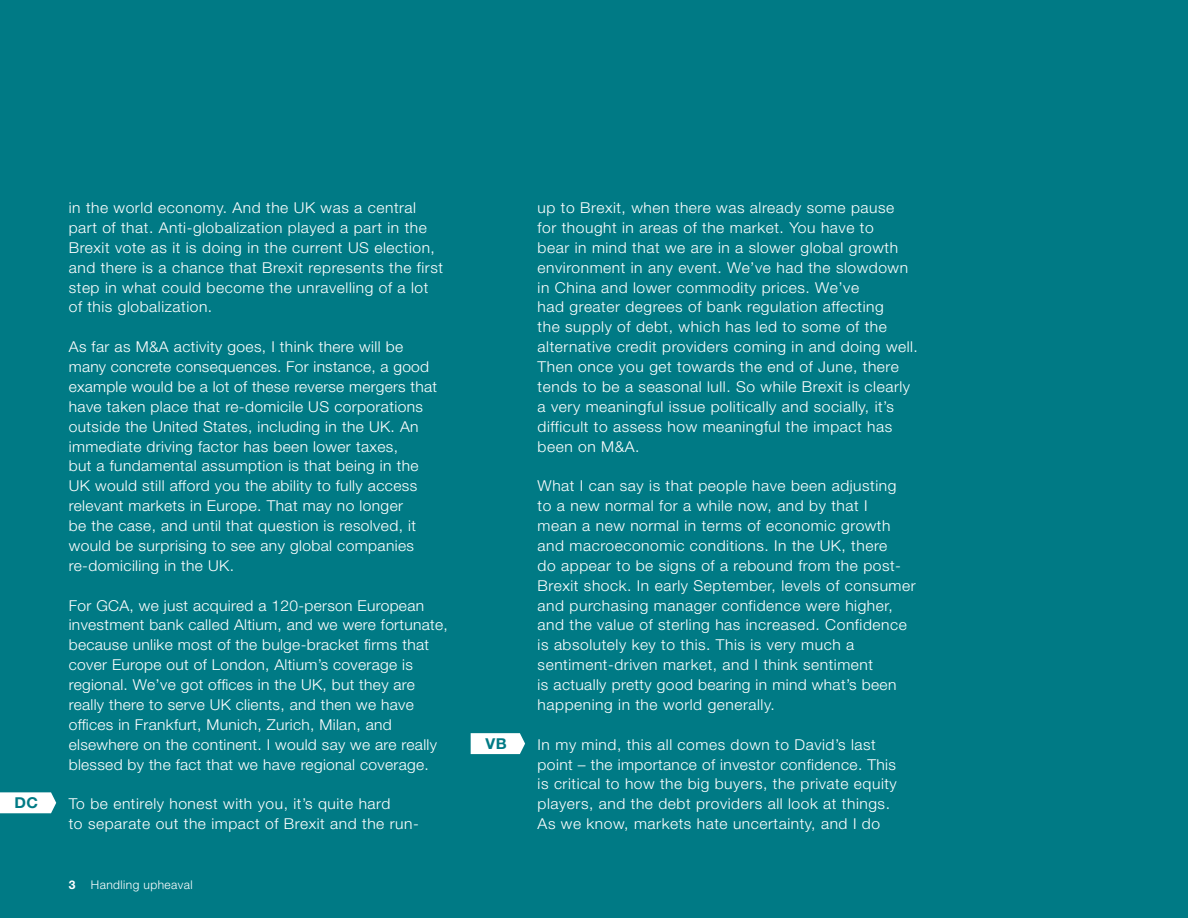
<style>
.page{position:relative;width:1188px;height:918px;background:#007a85}
.page>*{position:absolute;margin:0;border:0;box-sizing:border-box;transform-origin:0 0}
.t1{font:300 15px/19.8px "Helvetica Neue LT Std";letter-spacing:.035em;color:#fff;scale:1.04 1}
.t2{font:700 15px "Helvetica Neue LT Std";color:#007a85;scale:1.04 1}
.t3{font:300 12px "Helvetica Neue LT Std";letter-spacing:.035em;color:#fff}
.t4{font:700 12px "Helvetica Neue LT Std";color:#fff}
</style>
<div class="page">
<svg style="left:471px;top:733px;width:54px;height:21px"></svg>
<svg style="left:0;top:792px;width:56px;height:21px"></svg>
<p class="t2" style="left:15px;top:794px;width:24px">DC</p>
<p class="t1" style="left:69px;top:197px;width:361px">in the world economy. And the UK was a central part of that. Anti-globalization played a part in the Brexit vote as it is doing in the current US election, and there is a chance that Brexit represents the first step in what could become the unravelling of a lot of this globalization.</p>
<p class="t1" style="left:69px;top:337px;width:356px">As far as M&amp;A activity goes, I think there will be many concrete consequences. For instance, a good example would be a lot of these reverse mergers that have taken place that re-domicile US corporations outside the United States, including in the UK. An immediate driving factor has been lower taxes,<br>but a fundamental assumption is that being in the UK would still afford you the ability to fully access relevant markets in Europe. That may no longer<br>be the case, and until that question is resolved, it would be surprising to see any global companies re-domiciling in the UK.</p>
<p class="t1" style="left:69px;top:595px;width:366px">For GCA, we just acquired a 120-person European investment bank called Altium, and we were fortunate, because unlike most of the bulge-bracket firms that cover Europe out of London, Altium’s coverage is regional. We’ve got offices in the UK, but they are really there to serve UK clients, and then we have offices in Frankfurt, Munich, Zurich, Milan, and elsewhere on the continent. I would say we are really blessed by the fact that we have regional coverage.</p>
<p class="t1" style="left:69px;top:794px;width:338px">To be entirely honest with you, it’s quite hard<br>to separate out the impact of Brexit and the run-</p>
<p class="t4" style="left:69px;top:877px;width:8px">3</p>
<p class="t3" style="left:91px;top:877px;width:103px">Handling upheaval</p>
<p class="t2" style="left:486px;top:734px;width:22px">VB</p>
<p class="t1" style="left:538px;top:197px;width:367px">up to Brexit, when there was already some pause<br>for thought in areas of the market. You have to<br>bear in mind that we are in a slower global growth environment in any event. We’ve had the slowdown in China and lower commodity prices. We’ve<br>had greater degrees of bank regulation affecting<br>the supply of debt, which has led to some of the alternative credit providers coming in and doing well.<br>Then once you get towards the end of June, there tends to be a seasonal lull. So while Brexit is clearly a very meaningful issue politically and socially, it’s difficult to assess how meaningful the impact has been on M&amp;A.</p>
<p class="t1" style="left:538px;top:476px;width:365px">What I can say is that people have been adjusting<br>to a new normal for a while now, and by that I<br>mean a new normal in terms of economic growth and macroeconomic conditions. In the UK, there<br>do appear to be signs of a rebound from the post-Brexit shock. In early September, levels of consumer and purchasing manager confidence were higher, and the value of sterling has increased. Confidence is absolutely key to this. This is very much a sentiment-driven market, and I think sentiment<br>is actually pretty good bearing in mind what’s been happening in the world generally.</p>
<p class="t1" style="left:538px;top:734px;width:347px">In my mind, this all comes down to David’s last point – the importance of investor confidence. This is critical to how the big buyers, the private equity players, and the debt providers all look at things.<br>As we know, markets hate uncertainty, and I do</p>
</div>
